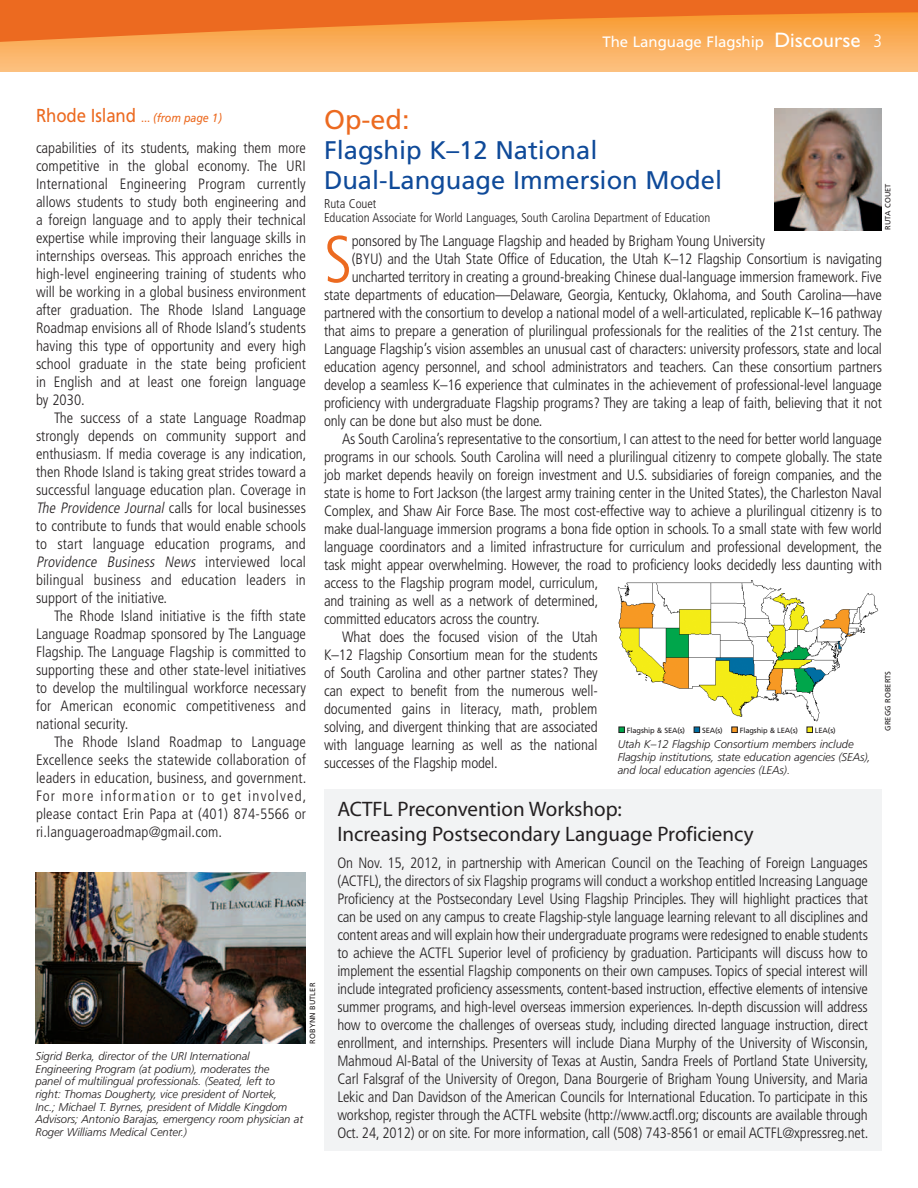
<style>
.page{position:relative;width:918px;height:1188px;background:#fff}
.page>*{position:absolute;margin:0;border:0;box-sizing:border-box;transform-origin:0 0}
.t1{font:300 condensed 66.6px "Frutiger";color:#ec6a20}
.t2{font:27px "Frutiger";color:#ec6a20}
.t3{font:25.5px/30px "Frutiger";color:#0f4a99}
.t4{font:21px/25.5px "Myriad";color:#231f20}
.t5{font:18.75px "Frutiger";color:#ec6a20;scale:.9 1}
.t6{font:300 condensed 15px/18px "Frutiger";letter-spacing:-.01em;color:#231f20;text-align:justify}
.t7{font:15px "Frutiger";color:#fff}
.t8{font:300 condensed 12.75px/13.5px "Frutiger";color:#231f20}
.t9{font:italic 300 11.25px/12.8px "Frutiger";letter-spacing:-.005em;color:#231f20}
.t10{font:7.5px "Frutiger";letter-spacing:.015em;color:#231f20}
.s1{font-family:"Gill Sans";font-size:21px}
.s2{font-weight:300;font-stretch:condensed;font-size:18px}
.s3{font-size:12px}
.s4{font-style:italic;font-size:12px}
.s5{font-style:italic}
</style>
<div class="page">
<svg style="left:0;top:0;width:918px;height:72px;background:#f5994b"></svg>
<div style="left:324px;top:789px;width:557px;height:362px;background:#f2f3f4"></div>
<img style="left:774px;top:108px;width:108px;height:122px">
<img style="left:35px;top:873px;width:271px;height:171px">
<img style="left:617px;top:580px;width:262px;height:142px">
<svg style="left:619px;top:727px;width:6px;height:6px"></svg>
<svg style="left:694px;top:727px;width:6px;height:6px"></svg>
<div style="left:731px;top:727px;width:7px;height:6px;border:1px solid #231f20"></div>
<svg style="left:807px;top:727px;width:6px;height:6px"></svg>
<p class="t7" style="left:602px;top:33px;width:281px">The Language Flagship <span class="s1">Discourse</span> <span class="s2">3</span></p>
<p class="t5" style="left:36px;top:104px;width:208px">Rhode Island <span class="s3">...</span> <span class="s4">(from page 1)</span></p>
<h2 class="t2" style="left:324px;top:103px;width:87px">Op-ed:</h2>
<h3 class="t3" style="left:324px;top:135px;width:400px">Flagship K–12 National<br>Dual-Language I mmersion Model</h3>
<p class="t8" style="left:324px;top:197px;width:388px">Ruta Couet<br>Education Associate for World Languages, South Carolina Department of Education</p>
<h1 class="t1" style="left:324px;top:222px;width:30px">S</h1>
<p class="t6" style="left:352px;top:232px;width:415px">ponsored by The Language Flagship and headed by Brigham Young University</p>
<p class="t6" style="left:36px;top:139px;width:272px">capabilities of its students, making them more competitive in the global economy. The URI International Engineering Program currently allows students to study both engineering and a foreign language and to apply their technical expertise while improving their language skills in internships overseas. This approach enriches the high-level engineering training of students who will be working in a global business environment after graduation. The Rhode Island Language Roadmap envisions all of Rhode Island’s students having this type of opportunity and every high school graduate in the state being proficient in English and at least one foreign language by 2030.</p>
<p class="t6" style="left:36px;top:409px;width:272px;text-indent:18px">The success of a state Language Roadmap strongly depends on community support and enthusiasm. If media coverage is any indication, then Rhode Island is taking great strides toward a successful language education plan. Coverage in <span class="s5">The Providence Journal</span> calls for local businesses to contribute to funds that would enable schools to start language education programs, and <span class="s5">Providence Business News</span> i n t e rv i e w e d l o c a l bilingual business and education leaders in support of the initiative.</p>
<p class="t6" style="left:36px;top:607px;width:272px;text-indent:18px">The Rhode Island initiative is the fifth state Language Roadmap sponsored by The Language Flagship. The Language Flagship is committed to supporting these and other state-level initiatives to develop the multilingual workforce necessary for American economic competitiveness and national security.</p>
<p class="t6" style="left:36px;top:733px;width:272px;text-indent:18px">The Rhode Island Roadmap to Language Excellence seeks the statewide collaboration of leaders in education, business, and government.<br>For more information or to get involved, please contact Erin Papa at (401) 874-5566 or ri.languageroadmap@gmail.com.</p>
<p class="t9" style="left:618px;top:738px;width:254px">Utah K–12 Flagship Consortium members include<br>Flagship institutions, state education agencies (SEAs), and local education agencies (LEAs).</p>
<p class="t10" style="left:884px;top:230px;width:48px;rotate:-90deg">Ruta Couet</p>
<p class="t6" style="left:352px;top:250px;width:532px">(BYU) and the Utah State Office of Education, the Utah K–12 Flagship Consortium is navigating</p>
<p class="t6" style="left:352px;top:268px;width:532px">uncharted territory in creating a ground-breaking Chinese dual-language immersion framework. Five</p>
<p class="t6" style="left:324px;top:286px;width:559px">state departments of education—Delaware, Georgia, Kentucky, Oklahoma, and South Carolina—have</p>
<p class="t6" style="left:324px;top:304px;width:559px">partnered with the consortium to develop a national model of a well-articulated, replicable K–16 pathway</p>
<p class="t6" style="left:324px;top:322px;width:560px">that aims to prepare a generation of plurilingual professionals for the realities of the 21st century. The</p>
<p class="t6" style="left:324px;top:340px;width:559px">Language Flagship’s vision assembles an unusual cast of characters: university professors, state and local</p>
<p class="t6" style="left:324px;top:358px;width:560px">education agency personnel, and school administrators and teachers. Can these consortium partners</p>
<p class="t6" style="left:324px;top:376px;width:559px">develop a seamless K–16 experience that culminates in the achievement of professional-level language</p>
<p class="t6" style="left:324px;top:394px;width:559px">proficiency with undergraduate Flagship programs? They are taking a leap of faith, believing that it not</p>
<p class="t6" style="left:324px;top:412px;width:220px">only can be done but also must be done.</p>
<p class="t6" style="left:342px;top:430px;width:541px">As South Carolina’s representative to the consortium, I can attest to the need for better world language</p>
<p class="t6" style="left:324px;top:448px;width:560px">programs in our schools. South Carolina will need a plurilingual citizenry to compete globally. The state</p>
<p class="t6" style="left:324px;top:466px;width:559px">job market depends heavily on foreign investment and U.S. subsidiaries of foreign companies, and the</p>
<p class="t6" style="left:324px;top:484px;width:559px">state is home to Fort Jackson (the largest army training center in the United States), the Charleston Naval</p>
<p class="t6" style="left:324px;top:502px;width:560px">Complex, and Shaw Air Force Base. The most cost-effective way to achieve a plurilingual citizenry is to</p>
<p class="t6" style="left:324px;top:520px;width:559px">make dual-language immersion programs a bona fide option in schools. To a small state with few world</p>
<p class="t6" style="left:324px;top:538px;width:559px">language coordinators and a limited infrastructure for curriculum and professional development, the</p>
<p class="t6" style="left:324px;top:556px;width:559px">task might appear overwhelming. However, the road to proficiency looks decidedly less daunting with</p>
<p class="t6" style="left:324px;top:574px;width:276px">access to the Flagship program model, curriculum,</p>
<p class="t6" style="left:324px;top:592px;width:276px">and training as well as a network of determined,</p>
<p class="t6" style="left:324px;top:610px;width:217px">committed educators across the country.</p>
<p class="t6" style="left:342px;top:628px;width:257px">What does the focused vision of the Utah</p>
<p class="t6" style="left:324px;top:646px;width:275px">K–12 Flagship Consortium mean for the students</p>
<p class="t6" style="left:324px;top:664px;width:275px">of South Carolina and other partner states? They</p>
<p class="t6" style="left:324px;top:682px;width:275px">can expect to benefit from the numerous well-</p>
<p class="t6" style="left:324px;top:700px;width:275px">documented gains in literacy, math, problem</p>
<p class="t6" style="left:324px;top:718px;width:275px">solving, and divergent thinking that are associated</p>
<p class="t6" style="left:324px;top:736px;width:275px">with language learning as well as the national</p>
<p class="t6" style="left:324px;top:754px;width:175px">successes of the Flagship model.</p>
<p class="t10" style="left:884px;top:731px;width:61px;rotate:-90deg">Gregg Roberts</p>
<p class="t10" style="left:627px;top:726px;width:60px">Flagship &amp; SEA(s)</p>
<p class="t10" style="left:702px;top:726px;width:22px">SEA(s)</p>
<p class="t10" style="left:740px;top:726px;width:60px">Flagship &amp; LEA(s)</p>
<p class="t10" style="left:815px;top:726px;width:22px">LEA(s)</p>
<h3 class="t4" style="left:337px;top:797px;width:418px">ACTFL Preconvention Workshop:<br>Increasing Postsecondary Language Proficiency</h3>
<p class="t6" style="left:337px;top:854px;width:533px">On Nov. 15, 2012, in partnership with American Council on the Teaching of Foreign Languages (ACTFL), the directors of six Flagship programs will conduct a workshop entitled Increasing Language Proficiency at the Postsecondary Level Using Flagship Principles. They will highlight practices that can be used on any campus to create Flagship-style language learning relevant to all disciplines and content areas and will explain how their undergraduate programs were redesigned to enable students to achieve the ACTFL Superior level of proficiency by graduation. Participants will discuss how to implement the essential Flagship components on their own campuses. Topics of special interest will include integrated proficiency assessments, content-based instruction, effective elements of intensive summer programs, and high-level overseas immersion experiences. In-depth discussion will address how to overcome the challenges of overseas study, including directed language instruction, direct enrollment, and internships. Presenters will include Diana Murphy of the University of Wisconsin, Mahmoud Al-Batal of the University of Texas at Austin, Sandra Freels of Portland State University, Carl Falsgraf of the University of Oregon, Dana Bourgerie of Brigham Young University, and Maria Lekic and Dan Davidson of the American Councils for International Education. To participate in this workshop, register through the ACTFL website (http://www.actfl.org; discounts are available through Oct. 24, 2012) or on site. For more information, call (508) 743-8561 or email ACTFL@xpressreg.net.</p>
<p class="t10" style="left:308px;top:1044px;width:61px;rotate:-90deg">Robynn B utler</p>
<p class="t9" style="left:35px;top:1049px;width:269px">Sigrid Berka, director of the URI International Engineering Program (at podium), moderates the<br>panel of multilingual professionals. (Seated, left to right: Thomas Dougherty, vice president of Nortek,<br>Inc.; Michael T. Byrnes, president of Middle Kingdom Advisors; Antonio Barajas, emergency room physician at Roger Williams Medical Center.)</p>
</div>
